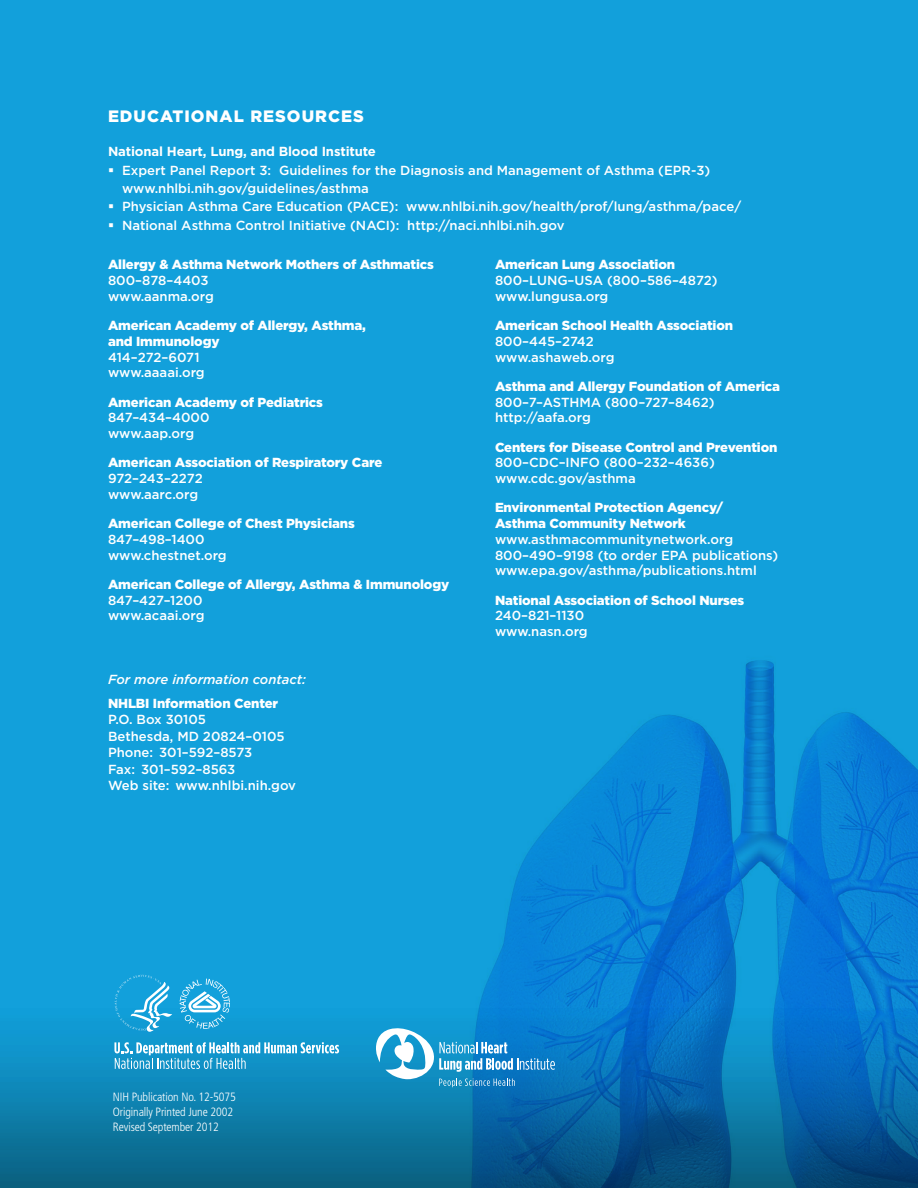
<style>
.page{position:relative;width:918px;height:1188px;background:#12a0db}
.page>*{position:absolute;margin:0;border:0;box-sizing:border-box;transform-origin:0 0}
.t1{font:900 16.5px "Gotham";letter-spacing:.06em;color:#fff}
.t2{font:500 13.2px/15.8px "Gotham";color:#fff}
.t3{font:900 13.2px/15.8px "Gotham";letter-spacing:-.01em;color:#fff}
.t4{font:700 13.2px "Gotham";letter-spacing:-.01em;color:#fff}
.t5{font:italic 500 13.2px "Gotham";color:#fff}
.t6{font:300 condensed 12px/15px "Frutiger";letter-spacing:-.01em;color:#fff}
.s1{font-weight:500}
.s2{font-weight:900}
</style>
<div class="page">
<img style="left:483px;top:660px;width:435px;height:333px">
<svg style="left:0;top:993px;width:918px;height:195px;background:#0a73ac"></svg>
<svg style="left:114px;top:1042px;width:225px;height:27px"></svg>
<svg style="left:180px;top:979px;width:50px;height:50px"></svg>
<svg style="left:115px;top:975px;width:57px;height:57px"></svg>
<svg style="left:374px;top:1027px;width:181px;height:60px"></svg>
<p class="t1" style="left:108px;top:106px;width:257px">EDUCATIONAL RESOURCES</p>
<p class="t4" style="left:108px;top:144px;width:270px">National Heart, Lung, and Blood Institute</p>
<p class="t2" style="left:122px;top:160px;width:590px;line-height:18.3px">Expert Panel Report 3: Guidelines for the Diagnosis and Management of Asthma (EPR-3) www.nhlbi.nih.gov/guidelines/asthma</p>
<p class="t2" style="left:122px;top:198px;width:621px">Physician Asthma Care Education (PACE): www.nhlbi.nih.gov/health/prof/lung/asthma/pace/</p>
<p class="t2" style="left:122px;top:217px;width:444px">National Asthma Control Initiative (NACI): http://naci.nhlbi.nih.gov</p>
<p class="t3" style="left:108px;top:257px;width:327px">Allergy &amp; Asthma Network Mothers of Asthmatics<br><span class="s1">800–878–4403<br>www.aanma.org</span></p>
<p class="t3" style="left:108px;top:317px;width:259px">American Academy of Allergy, Asthma, and Immunology<br><span class="s1">414–272–6071<br>www.aaaai.org</span></p>
<p class="t3" style="left:108px;top:394px;width:217px">American Academy of Pediatrics<br><span class="s1">847–434–4000<br>www.aap.org</span></p>
<p class="t3" style="left:108px;top:455px;width:276px">American Association of Respiratory Care<br><span class="s1">972–243–2272<br>www.aarc.org</span></p>
<p class="t3" style="left:108px;top:515px;width:248px">American College of Chest Physicians<br><span class="s1">847–498–1400<br>www.chestnet.org</span></p>
<p class="t3" style="left:108px;top:576px;width:343px">American College of Allergy, Asthma &amp; Immunology<br><span class="s1">847–427–1200<br>www.acaai.org</span></p>
<p class="t2" style="left:495px;top:257px;width:224px"><span class="s2">American Lung Association<br></span>800–LUNG–USA (800–586–4872) www.lungusa.org</p>
<p class="t3" style="left:495px;top:317px;width:240px">American School Health Association<br><span class="s1">800–445–2742<br>www.ashaweb.org</span></p>
<p class="t2" style="left:495px;top:378px;width:287px"><span class="s2">Asthma and Allergy Foundation of America<br></span>800–7–ASTHMA (800–727–8462) http://aafa.org</p>
<p class="t2" style="left:495px;top:439px;width:284px"><span class="s2">Centers for Disease Control and Prevention<br></span>800–CDC–INFO (800–232–4636) www.cdc.gov/asthma</p>
<p class="t2" style="left:495px;top:500px;width:285px"><span class="s2">Environmental Protection Agency/<br>Asthma Community Network </span>www.asthmacommunitynetwork.org 800–490–9198 (to order EPA publications) www.epa.gov/asthma/publications.html</p>
<p class="t3" style="left:495px;top:592px;width:251px">National Association of School Nurses<br><span class="s1">240–821–1130<br>www.nasn.org</span></p>
<p class="t5" style="left:108px;top:672px;width:200px">For more information contact:</p>
<p class="t2" style="left:108px;top:694px;width:190px;line-height:16.5px"><span class="s2">NHLBI Information Center<br></span>P.O. Box 30105<br>Bethesda, MD 20824–0105<br>Phone: 301–592–8573<br>Fax: 301–592–8563<br>Web site: www.nhlbi.nih.gov</p>
<p class="t6" style="left:113px;top:1089px;width:124px">NIH Publication No. 12-5075<br>Originally Printed June 2002<br>Revised September 2012</p>
</div>
